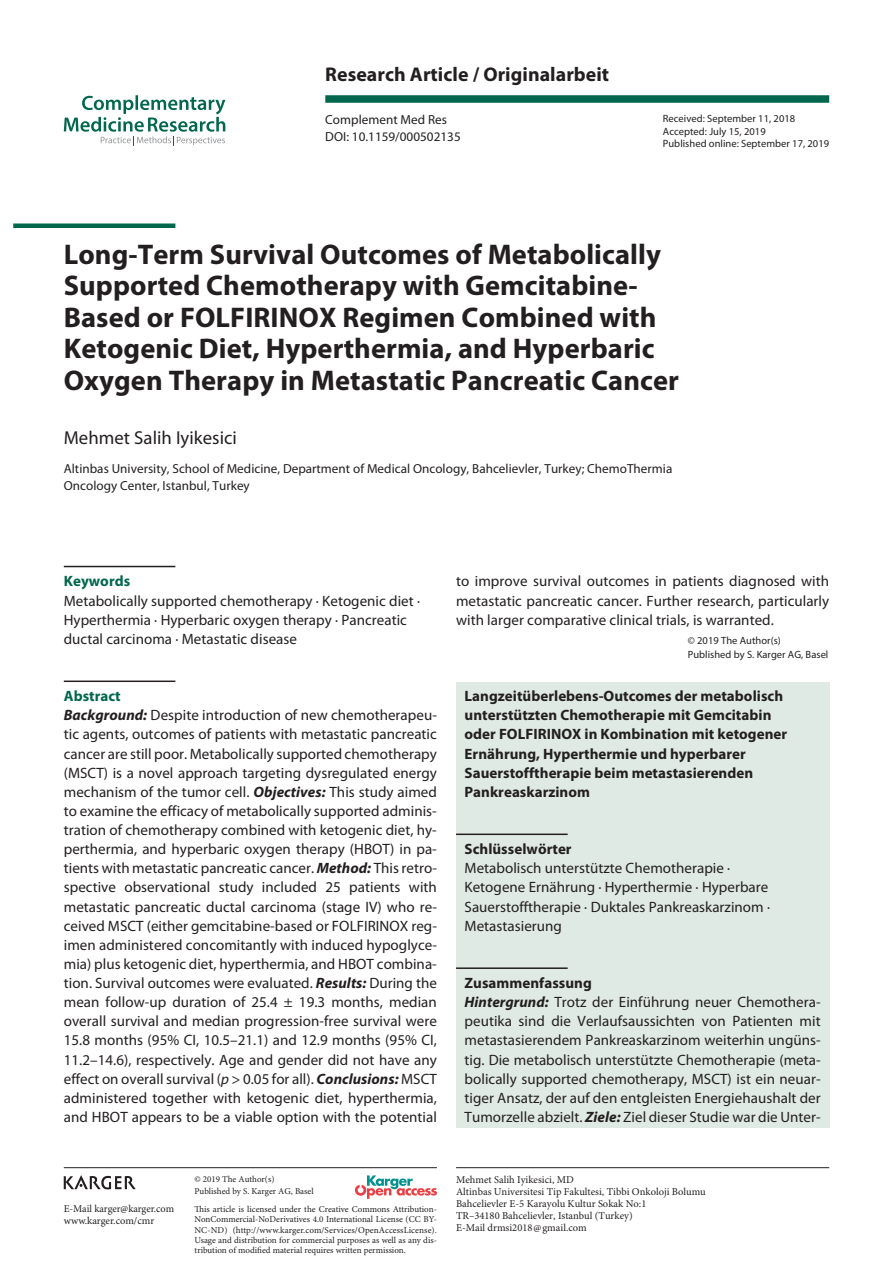
<style>
.page{position:relative;width:893px;height:1263px;background:#fff}
.page>*{position:absolute;margin:0;border:0;box-sizing:border-box;transform-origin:0 0}
.t1{font:700 28.5px/31.5px "Myriad Pro";letter-spacing:.005em;color:#231f20}
.t2{font:700 19.8px "Myriad Pro";letter-spacing:.005em;color:#231f20}
.t3{font:18.75px "Myriad Pro";letter-spacing:.005em;color:#231f20}
.t4{font:15px/19px "Myriad Pro";letter-spacing:.005em;color:#231f20}
.t5{font:700 15px/19.2px "Myriad Pro";letter-spacing:.005em;color:#231f20}
.t6{font:700 15px "Myriad Pro";letter-spacing:.005em;color:#01674d}
.t7{font:13.2px/17px "Myriad Pro";letter-spacing:.005em;color:#231f20}
.t8{font:10.5px/12px "Minion Pro";color:#231f20}
.t9{font:10.5px/12.8px "Myriad Pro";letter-spacing:.005em;color:#231f20}
.t10{font:9px/10.2px "Minion Pro";color:#231f20}
.s1{font-weight:700;color:#01674d}
.s2{font-weight:700;font-style:italic}
.s3{font-style:italic}
.s4{font-weight:700}
</style>
<div class="page">
<hr style="left:64px;top:1167px;width:373px;height:1px;background:#231f20">
<div style="left:325px;top:95px;width:504px;height:8px;background:#01674d"></div>
<hr style="left:456px;top:1167px;width:373px;height:1px;background:#231f20">
<div style="left:456px;top:682px;width:373px;height:445px;background:#e0eae5"></div>
<div style="left:13px;top:223px;width:162px;height:5px;background:#01674d"></div>
<svg style="left:64px;top:95px;width:161px;height:51px"></svg>
<hr style="left:64px;top:566px;width:111px;height:1px;background:#231f20">
<hr style="left:64px;top:680px;width:111px;height:2px;background:#231f20">
<hr style="left:456px;top:833px;width:112px;height:2px;background:#231f20">
<hr style="left:456px;top:967px;width:112px;height:2px;background:#231f20">
<img style="left:64px;top:1175px;width:71px;height:15px">
<svg style="left:355px;top:1175px;width:82px;height:24px"></svg>
<h2 class="t2" style="left:325px;top:63px;width:285px">Research Article / Originalarbeit</h2>
<p class="t7" style="left:325px;top:111px;width:123px">Complement Med Res</p>
<p class="t7" style="left:325px;top:128px;width:137px">DOI: 10.1159/000502135</p>
<p class="t9" style="left:663px;top:112px;width:168px">Received: September 11, 2018<br>Accepted: July 15, 2019<br>Published online: September 17, 2019</p>
<h1 class="t1" style="left:64px;top:239px;width:617px">Long-Term Survival Outcomes of Metabolically Supported Chemotherapy with Gemcitabine-Based or FOLFIRINOX Regimen Combined with Ketogenic Diet, Hyperthermia, and Hyperbaric Oxygen Therapy in Metastatic Pancreatic Cancer</h1>
<p class="t3" style="left:64px;top:427px;width:175px">Mehmet Salih Iyikesici</p>
<p class="t7" style="left:64px;top:460px;width:610px">Altinbas University, School of Medicine, Department of Medical Oncology, Bahcelievler, Turkey; ChemoThermia<br>Oncology Center, Istanbul, Turkey</p>
<p class="t6" style="left:64px;top:573px;width:68px">Keywords</p>
<p class="t4" style="left:64px;top:591px;width:358px">Metabolically supported chemotherapy · Ketogenic diet ·<br>Hyperthermia · Hyperbaric oxygen therapy · Pancreatic ductal carcinoma · Metastatic disease</p>
<p class="t4" style="left:64px;top:687px;width:375px"><span class="s1">Abstract<br></span><span class="s2">Background:</span> Despite introduction of new chemotherapeu&shy;tic agents, outcomes of patients with metastatic pancreatic cancer are still poor. Metabolically supported chemotherapy (MSCT) is a novel approach targeting dysregulated energy mechanism of the tumor cell. <span class="s2">Objectives:</span> This study aimed to examine the efficacy of metabolically supported adminis&shy;tration of chemotherapy combined with ketogenic diet, hy&shy;perthermia, and hyperbaric oxygen therapy (HBOT) in pa&shy;tients with metastatic pancreatic cancer. <span class="s2">Method:</span> This retro&shy;spective observational study included 25 patients with metastatic pancreatic ductal carcinoma (stage IV) who re&shy;ceived MSCT (either gemcitabine-based or FOLFIRINOX reg&shy;imen administered concomitantly with induced hypoglyce&shy;mia) plus ketogenic diet, hyperthermia, and HBOT combina&shy;tion. Survival outcomes were evaluated. <span class="s2">Results:</span> During the mean follow-up duration of 25.4 ± 19.3 months, median overall survival and median progression-free survival were 15.8 months (95% CI, 10.5–21.1) and 12.9 months (95% CI, 11.2–14.6), respectively. Age and gender did not have any effect on overall survival (<span class="s3">p</span> &gt; 0.05 for all). <span class="s2">Conclusions:</span> MSCT administered together with ketogenic diet, hyperthermia, and HBOT appears to be a viable option with the potential</p>
<p class="t4" style="left:456px;top:572px;width:375px;text-align:justify">to improve survival outcomes in patients diagnosed with metastatic pancreatic cancer. Further research, particularly with larger comparative clinical trials, is warranted.</p>
<p class="t9" style="left:688px;top:633px;width:142px;line-height:14.7px">© 2019 The Author(s)<br>Published by S. Karger AG, Basel</p>
<p class="t5" style="left:465px;top:687px;width:324px">Langzeitüberlebens-Outcomes der metabolisch unterstützten Chemotherapie mit Gemcitabin oder FOLFIRINOX in Kombination mit ketogener Ernährung, Hyperthermie und hyperbarer Sauerstofftherapie beim metastasierenden Pankreaskarzinom</p>
<p class="t5" style="left:465px;top:840px;width:109px">Schlüsselwörter</p>
<p class="t4" style="left:465px;top:859px;width:307px">Metabolisch unterstützte Chemotherapie · Ketogene Ernährung · Hyperthermie · Hyperbare Sauerstofftherapie · Duktales Pankreaskarzinom · Metastasierung</p>
<p class="t4" style="left:465px;top:974px;width:358px"><span class="s4">Zusammenfassung<br></span><span class="s2">Hintergrund:</span> Trotz der Einführung neuer Chemothera&shy;peutika sind die Verlaufsaussichten von Patienten mit metastasierendem Pankreaskarzinom weiterhin ungüns&shy;tig. Die metabolisch unterstützte Chemotherapie (meta&shy;bolically supported chemotherapy, MSCT) ist ein neuar&shy;tiger Ansatz, der auf den entgleisten Energiehaushalt der Tumorzelle abzielt. <span class="s2">Ziele:</span> Ziel dieser Studie war die Unter-</p>
<p class="t8" style="left:64px;top:1203px;width:112px;line-height:12.5px">E-Mail karger@karger.com www.karger.com/cmr</p>
<p class="t10" style="left:195px;top:1173px;width:121px;line-height:12px">© 2019 The Author(s)<br>Published by S. Karger AG, Basel</p>
<p class="t10" style="left:195px;top:1204px;width:244px;text-align:justify">This article is licensed under the Creative Commons Attribution-NonCommercial-NoDerivatives 4.0 International License (CC BY-NC-ND) (http://www.karger.com/Services/OpenAccessLicense).<br>Usage and distribution for commercial purposes as well as any dis&shy;tribution of modified material requires written permission.</p>
<p class="t8" style="left:456px;top:1174px;width:251px">Mehmet Salih Iyikesici, MD<br>Altinbas Universitesi Tip Fakultesi, Tibbi Onkoloji Bolumu Bahcelievler E-5 Karayolu Kultur Sokak No:1<br>TR–34180 Bahcelievler, Istanbul (Turkey)<br>E-Mail drmsi2018@gmail.com</p>
</div>
